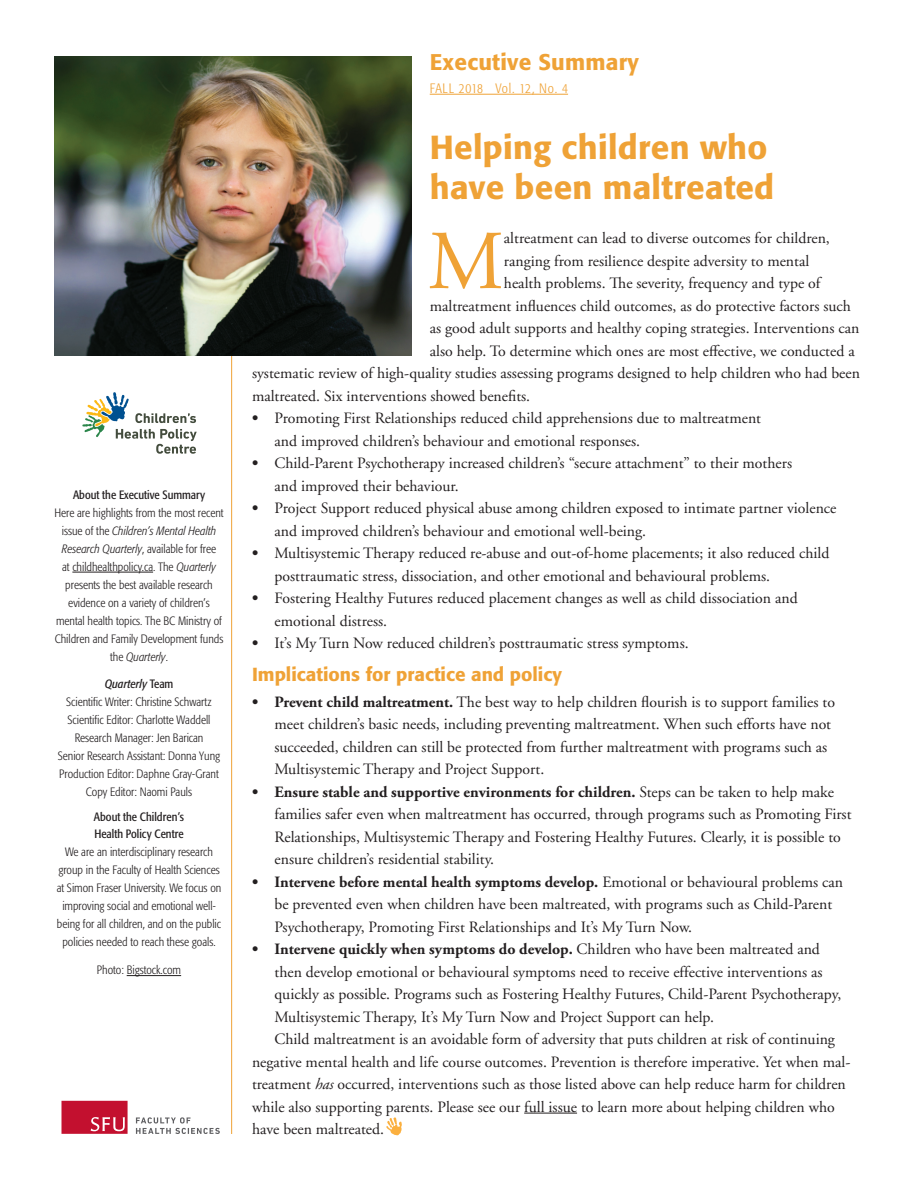
<style>
.page{position:relative;width:918px;height:1188px;background:#fff}
.page>*{position:absolute;margin:0;border:0;box-sizing:border-box;transform-origin:0 0}
.t1{font:83.55px "Adobe Garamond Pro";color:#efa236}
.t2{font:500 33px/40.5px "Formata";letter-spacing:.01em;color:#efa236}
.t3{font:500 22.5px "Formata";letter-spacing:.01em;color:#efa236}
.subhead{font:500 18.75px "Formata";color:#efa236}
.t4{font:15.75px/22.5px "Adobe Garamond";color:#231f20}
.t5{font:15.75px "Adobe Garamond Pro";color:#231f20}
.t6{font:300 condensed 13.5px "Formata";letter-spacing:.04em;color:#efa236}
.Masthead_head{font:300 condensed 12px/18px "Formata";color:#231f20;text-align:center}
.Masthead_blurb{font:300 condensed 12px/18px "Formata";color:#231f20;text-align:center}
.Sans_serif{font:300 condensed 12px "Formata";color:#231f20}
.Masthead_head-2{font:condensed 12px/16.5px "Formata";color:#231f20}
.Masthead_head-3{font:italic condensed 12px "Formata";color:#231f20}
.s1{font-style:italic}
.s2{font-style:normal}
.s3{font-family:"Adobe Garamond Pro";font-weight:700}
</style>
<div class="page">
<hr style="left:231px;top:347px;width:1px;height:787px;background:#efa236">
<hr style="left:524px;top:1113px;width:53px;height:1px;background:#231f20">
<img style="left:386px;top:1117px;width:16px;height:19px">
<img style="left:54px;top:56px;width:358px;height:300px">
<hr style="left:430px;top:94px;width:138px;height:1px;background:#efa236">
<hr style="left:72px;top:572px;width:81px;height:1px;background:#231f20">
<hr style="left:127px;top:975px;width:54px;height:1px;background:#231f20">
<svg style="left:82px;top:392px;width:115px;height:62px"></svg>
<svg style="left:136px;top:1117px;width:84px;height:17px"></svg>
<svg style="left:62px;top:1101px;width:66px;height:33px;background:#c72340"></svg>
<p class="Masthead_head-2" style="left:73px;top:487px;width:134px">About the Executive Summary</p>
<p class="Masthead_head" style="left:54px;top:504px;width:171px">Here are highlights from the most recent issue of the <span class="s1">Children’s Mental Health Research Quarterly</span>, available for free<br>at childhealthpolicy.ca. The <span class="s1">Quarterly </span>presents the best available research evidence on a variety of children’s mental health topics. The BC Ministry of Children and Family Development funds the <span class="s1">Quarterly</span>.</p>
<p class="Masthead_head-3" style="left:105px;top:677px;width:70px">Quarterly <span class="s2">Team</span></p>
<p class="Sans_serif" style="left:66px;top:695px;width:147px">Scientific Writer: Christine Schwartz</p>
<p class="Sans_serif" style="left:68px;top:713px;width:144px">Scientific Editor: Charlotte Waddell</p>
<p class="Sans_serif" style="left:75px;top:731px;width:130px">Research Manager: Jen Barican</p>
<p class="Sans_serif" style="left:58px;top:749px;width:164px">Senior Research Assistant: Donna Yung</p>
<p class="Sans_serif" style="left:59px;top:767px;width:161px">Production Editor: Daphne Gray-Grant</p>
<p class="Sans_serif" style="left:86px;top:785px;width:108px">Copy Editor: Naomi Pauls</p>
<p class="Masthead_head-2" style="left:94px;top:809px;width:92px">About the Children’s<br>Health Policy Centre</p>
<p class="Masthead_blurb" style="left:57px;top:843px;width:166px">We are an interdisciplinary research group in the Faculty of Health Sciences at Simon Fraser University. We focus on improving social and emotional well&shy;being for all children, and on the public policies needed to reach these goals.</p>
<p class="Masthead_blurb" style="left:97px;top:961px;width:86px">Photo: Bigstock.com</p>
<p class="t3" style="left:430px;top:49px;width:210px">Executive Summary</p>
<p class="t6" style="left:430px;top:80px;width:140px">FALL 2018 Vol. 12, No. 4</p>
<p class="t2" style="left:430px;top:127px;width:346px">Helping children who have been maltreated</p>
<p class="t1" style="left:428px;top:211px;width:78px">M</p>
<p class="t5" style="left:504px;top:229px;width:327px">altreatment can lead to diverse outcomes for children,</p>
<p class="t5" style="left:504px;top:251px;width:307px">ranging from resilience despite adversity to mental</p>
<p class="t5" style="left:504px;top:274px;width:318px">health problems. The severity, frequency and type of</p>
<p class="t5" style="left:430px;top:296px;width:423px">maltreatment influences child outcomes, as do protective factors such</p>
<p class="t5" style="left:430px;top:319px;width:431px">as good adult supports and healthy coping strategies. Interventions can</p>
<p class="t5" style="left:430px;top:341px;width:426px">also help. To determine which ones are most effective, we conducted a</p>
<p class="t5" style="left:252px;top:364px;width:610px">systematic review of high-quality studies assessing programs designed to help children who had been</p>
<p class="t5" style="left:252px;top:386px;width:280px">maltreated. Six interventions showed benefits.</p>
<p class="t4" style="left:274px;top:407px;width:488px;text-indent:-22px"><span class="s3">•</span> Promoting First Relationships reduced child apprehensions due to maltreatment and improved children’s behaviour and emotional responses.</p>
<p class="t4" style="left:274px;top:452px;width:519px;text-indent:-22px"><span class="s3">•</span> Child-Parent Psychotherapy increased children’s “secure attachment” to their mothers and improved their behaviour.</p>
<p class="t4" style="left:274px;top:497px;width:563px;text-indent:-22px"><span class="s3">•</span> Project Support reduced physical abuse among children exposed to intimate partner violence and improved children’s behaviour and emotional well-being.</p>
<p class="t4" style="left:274px;top:542px;width:556px;text-indent:-22px"><span class="s3">•</span> Multisystemic Therapy reduced re-abuse and out-of-home placements; it also reduced child posttraumatic stress, dissociation, and other emotional and behavioural problems.</p>
<p class="t4" style="left:274px;top:587px;width:525px;text-indent:-22px"><span class="s3">•</span> Fostering Healthy Futures reduced placement changes as well as child dissociation and emotional distress.</p>
<p class="t4" style="left:252px;top:632px;width:438px"><span class="s3">•</span> It’s My Turn Now reduced children’s posttraumatic stress symptoms.</p>
<p class="subhead" style="left:252px;top:663px;width:311px">Implications for practice and policy</p>
<p class="t4" style="left:274px;top:691px;width:562px;text-indent:-22px"><span class="s3">• Prevent child maltreatment.</span> The best way to help children flourish is to support families to meet children’s basic needs, including preventing maltreatment. When such efforts have not succeeded, children can still be protected from further maltreatment with programs such as Multisystemic Therapy and Project Support.</p>
<p class="t4" style="left:274px;top:781px;width:579px;text-indent:-22px"><span class="s3">• Ensure stable and supportive environments for children.</span> Steps can be taken to help make families safer even when maltreatment has occurred, through programs such as Promoting First Relationships, Multisystemic Therapy and Fostering Healthy Futures. Clearly, it is possible to ensure children’s residential stability.</p>
<p class="t4" style="left:274px;top:871px;width:570px;text-indent:-22px"><span class="s3">• Intervene before mental health symptoms develop.</span> Emotional or behavioural problems can be prevented even when children have been maltreated, with programs such as Child-Parent<br>Psychotherapy, Promoting First Relationships and It’s My Turn Now.</p>
<p class="t4" style="left:274px;top:938px;width:568px;text-indent:-22px"><span class="s3">• Intervene quickly when symptoms do develop.</span> Children who have been maltreated and then develop emotional or behavioural symptoms need to receive effective interventions as quickly as possible. Programs such as Fostering Healthy Futures, Child-Parent Psychotherapy, Multisystemic Therapy, It’s My Turn Now and Project Support can help.</p>
<p class="t4" style="left:252px;top:1028px;width:600px;text-indent:22px">Child maltreatment is an avoidable form of adversity that puts children at risk of continuing negative mental health and life course outcomes. Prevention is therefore imperative. Yet when mal&shy;treatment <span class="s1">has</span> occurred, interventions such as those listed above can help reduce harm for children while also supporting parents. Please see our full issue to learn more about helping children who have been maltreated.</p>
</div>
